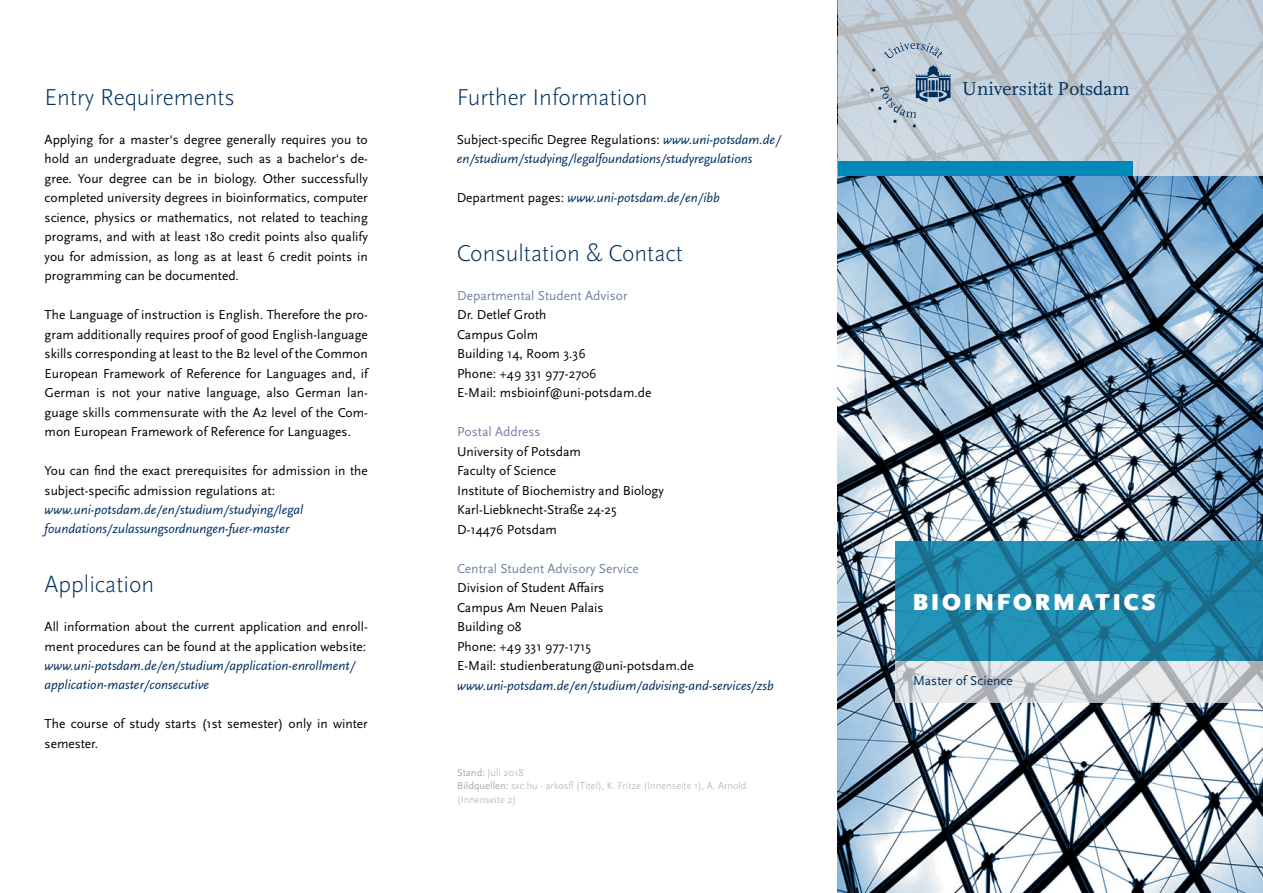
<style>
.page{position:relative;width:1263px;height:893px;background:#fff}
.page>*{position:absolute;margin:0;border:0;box-sizing:border-box;transform-origin:0 0}
.t1{font:300 24px "Scala Sans Pro";color:#00305f}
.t2{font:900 24px "Scala Sans Pro";letter-spacing:.11em;color:#fff}
.t3{font:19.5px "Scala";color:#00305f}
.t4{font:13.5px/19.5px "Scala Sans Pro";color:#000}
.t5{font:italic 13.5px/19.5px "Scala Sans Pro";color:#00305f}
.t6{font:13.5px "Scala Sans Pro";color:#7482a3}
.t7{font:13.5px "Scala Sans Pro";color:#00305f}
.t8{font:300 10.5px/13.5px "Scala Sans Pro";color:#a7a9ac}
.s1{font-style:normal;color:#000}
.s2{font-weight:400}
</style>
<div class="page">
<img style="left:838px;top:176px;width:425px;height:717px">
<svg style="left:895px;top:660px;width:368px;height:43px;background:#d2d7da"></svg>
<svg style="left:838px;top:0;width:425px;height:176px;background:#c2ced7"></svg>
<svg style="left:884px;top:43px;width:58px;height:15px"></svg>
<svg style="left:870px;top:64px;width:80px;height:64px;background:#a9b9c8"></svg>
<div style="left:838px;top:161px;width:294px;height:15px;background:#0088b9"></div>
<svg style="left:895px;top:541px;width:368px;height:119px;background:#1f87ab"></svg>
<h1 class="t1" style="left:45px;top:83px;width:192px">Entry Requirements</h1>
<p class="t4" style="left:45px;top:129px;width:325px;text-align:justify">Applying for a master‘s degree generally requires you to hold an undergraduate degree, such as a bachelor‘s de&shy;gree. Your degree can be in biology. Other successfully completed university degrees in bioinformatics, computer science, physics or mathematics, not related to teaching programs, and with at least 180 credit points also qualify you for admission, as long as at least 6 credit points in programming can be documented.</p>
<p class="t4" style="left:45px;top:305px;width:325px;text-align:justify">The Language of instruction is English. Therefore the pro&shy;gram additionally requires proof of good English-language skills corresponding at least to the B2 level of the Common European Framework of Reference for Languages and, if German is not your native language, also German lan&shy;guage skills commensurate with the A2 level of the Com&shy;mon European Framework of Reference for Languages.</p>
<p class="t4" style="left:45px;top:461px;width:325px">You can find the exact prerequisites for admission in the subject-specific admission regulations at:</p>
<p class="t5" style="left:45px;top:500px;width:260px">www.uni-potsdam.de/en/studium/studying/legal foundations/zulassungsordnungen-fuer-master</p>
<h1 class="t1" style="left:45px;top:571px;width:111px">Application</h1>
<p class="t4" style="left:45px;top:617px;width:325px">All information about the current application and enroll&shy;ment procedures can be found at the application website:</p>
<p class="t5" style="left:45px;top:656px;width:312px">www.uni-potsdam.de/en/studium/application-enrollment/ application-master/consecutive</p>
<p class="t4" style="left:45px;top:714px;width:325px">The course of study starts (1st semester) only in winter semester.</p>
<h1 class="t1" style="left:457px;top:83px;width:192px">Further Information</h1>
<h2 class="t3" style="left:962px;top:78px;width:169px">Universität Potsdam</h2>
<p class="t5" style="left:457px;top:129px;width:326px"><span class="s1">Subject-specific Degree Regulations:</span> www.uni-potsdam.de/ en/studium/studying/legalfoundations/studyregulations</p>
<p class="t5" style="left:457px;top:188px;width:265px"><span class="s1">Department pages:</span> www.uni-potsdam.de/en/ibb</p>
<h1 class="t1" style="left:457px;top:239px;width:228px">Consultation &amp; Contact</h1>
<p class="t6" style="left:457px;top:287px;width:172px">Departmental Student Advisor</p>
<p class="t4" style="left:457px;top:305px;width:196px">Dr. Detlef Groth<br>Campus Golm<br>Building 14, Room 3.36<br>Phone: +49 331 977-2706<br>E-Mail: msbioinf@uni-potsdam.de</p>
<p class="t6" style="left:457px;top:424px;width:85px">Postal Address</p>
<p class="t4" style="left:457px;top:441px;width:208px">University of Potsdam<br>Faculty of Science<br>Institute of Biochemistry and Biology<br>Karl-Liebknecht-Straße 24-25<br>D-14476 Potsdam</p>
<p class="t6" style="left:457px;top:560px;width:183px">Central Student Advisory Service</p>
<p class="t4" style="left:457px;top:578px;width:238px">Division of Student Affairs<br>Campus Am Neuen Palais<br>Building 08<br>Phone: +49 331 977-1715<br>E-Mail: studienberatung@uni-potsdam.de</p>
<p class="t5" style="left:457px;top:675px;width:318px">www.uni-potsdam.de/en/studium/advising-and-services/zsb</p>
<p class="t8" style="left:457px;top:766px;width:291px"><span class="s2">Stand:</span> Juli 2018<br><span class="s2">Bildquellen:</span> sxc.hu - arkosfl (Titel), K. Fritze (Innenseite 1), A. Arnold (Innenseite 2)</p>
<h1 class="t2" style="left:912px;top:587px;width:245px">BIOINFORMATICS</h1>
<p class="t7" style="left:913px;top:673px;width:101px">Master of Science</p>
</div>
